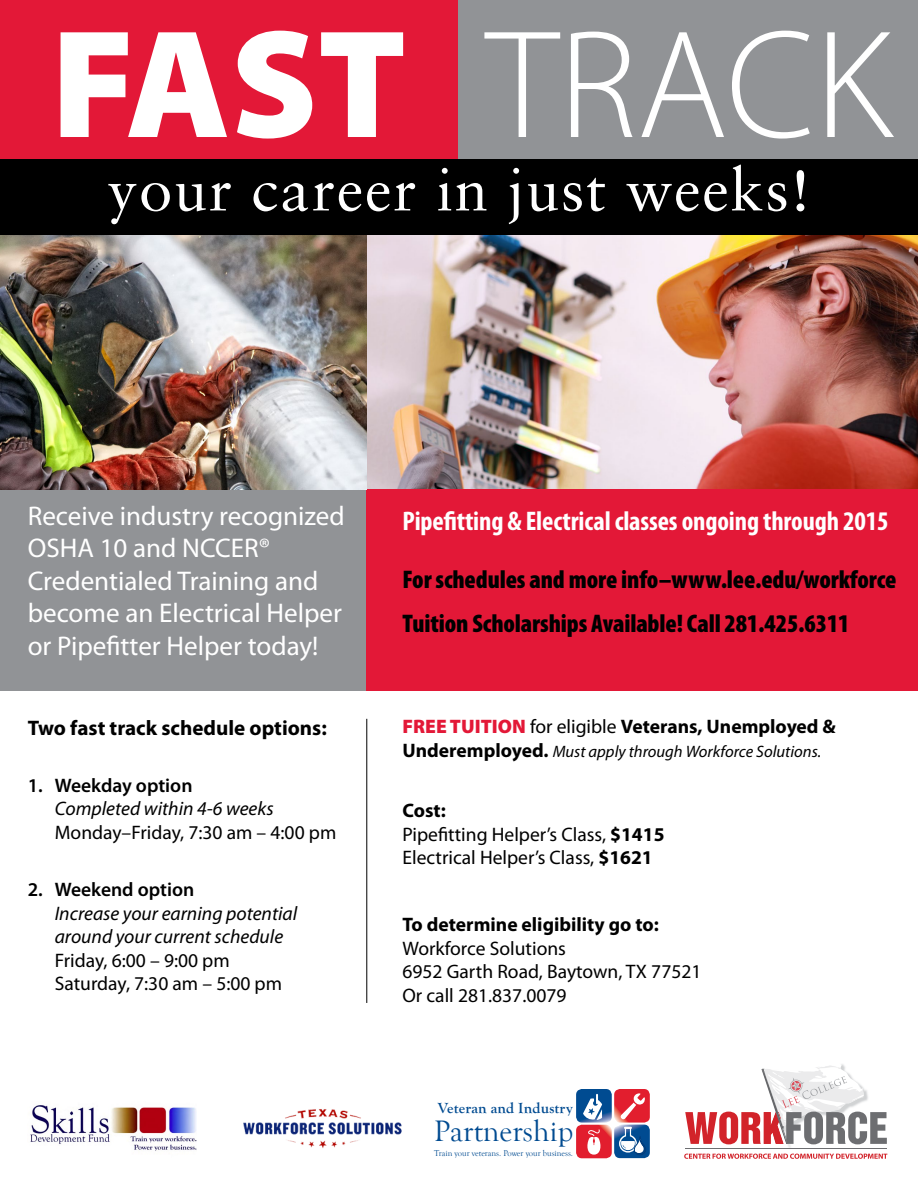
<style>
.page{position:relative;width:918px;height:1188px;background:#fff}
.page>*{position:absolute;margin:0;border:0;box-sizing:border-box;transform-origin:0 0}
.t1{font:300 155.25px "Myriad Pro";color:#fff}
.t2{font:900 155.25px "Myriad Pro";color:#fff}
.t3{font:60.15px "Sabon";letter-spacing:.025em;color:#fff}
.t4{font:30.45px "Goudy Old Style T";color:#004b91}
.t5{font:27.15px/32.5px "Myriad Pro";color:#fff}
.t6{font:700 condensed 27px "Myriad Pro";letter-spacing:-.005em;color:#fff}
.t7{font:900 condensed 25.65px/44.2px "Myriad Pro";letter-spacing:-.005em;color:#000}
.t8{font:700 21px "Myriad Pro";color:#000}
.t9{font:19.5px/23.4px "Myriad Pro";color:#000}
.t10{font:italic 19.5px/23.4px "Myriad Pro";color:#000}
.t11{font:700 19.5px "Myriad Pro";color:#000}
.t12{font:600 19.5px "Myriad Pro";color:#000}
.t13{font:italic 16.5px "Myriad Pro";color:#000}
.t14{font:700 15.15px "Goudy Old Style T";letter-spacing:.01em;color:#004b91}
.t15{font:8.55px "Goudy Old Style T";color:#004b91}
.s1{font-weight:900;color:#e31837}
.s2{font-weight:400}
.s3{font-weight:700;font-style:normal;font-size:19.5px}
.s4{font-weight:700}
</style>
<div class="page">
<div style="left:0;top:0;width:458px;height:159px;background:#e31837"></div>
<svg style="left:684px;top:1154px;width:203px;height:5px"></svg>
<hr style="left:685px;top:1148px;width:202px;height:1px;background:#6d6e71">
<div style="left:0;top:159px;width:918px;height:77px;background:#000"></div>
<div style="left:458px;top:0;width:460px;height:159px;background:#919396"></div>
<img style="left:367px;top:236px;width:551px;height:253px">
<div style="left:0;top:489px;width:367px;height:201px;background:#919396"></div>
<div style="left:367px;top:489px;width:551px;height:201px;background:#e31837"></div>
<img style="left:243px;top:1109px;width:159px;height:39px">
<img style="left:30px;top:1105px;width:167px;height:46px">
<img style="left:0;top:236px;width:367px;height:253px">
<svg style="left:576px;top:1089px;width:74px;height:69px"></svg>
<svg style="left:685px;top:1064px;width:202px;height:80px"></svg>
<hr style="left:366px;top:719px;width:1px;height:284px;background:#000">
<h1 class="t2" style="left:51px;top:-19px;width:357px">FAST</h1>
<h2 class="t3" style="left:107px;top:154px;width:705px">your career in just weeks!</h2>
<h1 class="t1" style="left:486px;top:-8px;width:407px">TRACK</h1>
<h3 class="t5" style="left:28px;top:499px;width:319px">Receive industry recognized<br>OSHA 10 and NCCER®<br>Credentialed Training and become an Electrical Helper or Pipefitter Helper today!</h3>
<h3 class="t6" style="left:402px;top:504px;width:488px">Pipefitting &amp; Electrical classes ongoing through 2015</h3>
<h3 class="t7" style="left:402px;top:556px;width:495px">For schedules and more info–www.lee.edu/workforce<br>Tuition Scholarships Available! Call 281.425.6311</h3>
<p class="t8" style="left:28px;top:714px;width:301px">Two fast track schedule options:</p>
<p class="t12" style="left:28px;top:773px;width:166px">1. Weekday option</p>
<p class="t10" style="left:55px;top:797px;width:220px">Completed within 4-6 weeks</p>
<p class="t9" style="left:55px;top:820px;width:283px">Monday–Friday, 7:30 am – 4:00 pm</p>
<p class="t12" style="left:28px;top:877px;width:168px">2. Weekend option</p>
<p class="t10" style="left:55px;top:901px;width:244px">Increase your earning potential around your current schedule</p>
<p class="t9" style="left:55px;top:948px;width:229px">Friday, 6:00 – 9:00 pm<br>Saturday, 7:30 am – 5:00 pm</p>
<p class="t11" style="left:402px;top:714px;width:435px"><span class="s1">FREE TUITION</span> <span class="s2">for eligible</span> Veterans, Unemployed &amp;</p>
<p class="t13" style="left:402px;top:741px;width:420px"><span class="s3">Underemployed.</span> Must apply through Workforce Solutions.</p>
<p class="t9" style="left:402px;top:799px;width:264px"><span class="s4">Cost:<br></span>Pipefitting Helper’s Class, <span class="s4">$1415<br></span>Electrical Helper’s Class, <span class="s4">$1621</span></p>
<p class="t11" style="left:402px;top:912px;width:258px">To determine eligibility go to:</p>
<p class="t9" style="left:402px;top:936px;width:300px">Workforce Solutions<br>6952 Garth Road, Baytown, TX 77521<br>Or call 281.837.0079</p>
<p class="t14" style="left:438px;top:1099px;width:136px">Veteran and Industry</p>
<p class="t15" style="left:434px;top:1149px;width:140px">Train your veterans. Power your business.</p>
<h3 class="t4" style="left:434px;top:1114px;width:141px">Partnership</h3>
</div>
